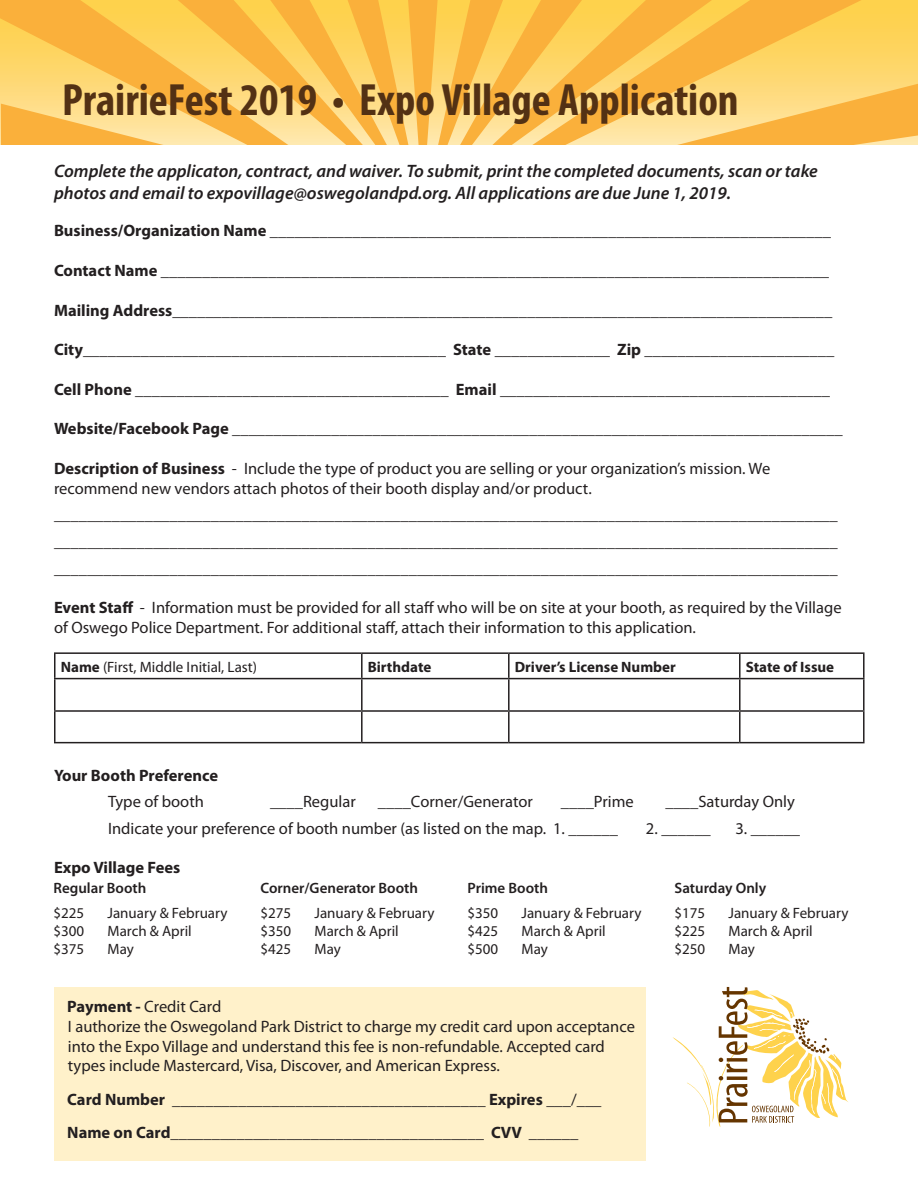
<style>
.page{position:relative;width:918px;height:1188px;background:#fff}
.page>*{position:absolute;margin:0;border:0;box-sizing:border-box;transform-origin:0 0}
.t1{font:700 condensed 45.45px "Myriad Pro";color:#533114}
.t2{font:italic 600 18px/21.6px "Myriad Pro";color:#231f20}
.t3{font:16.5px/19.8px "Myriad Pro";color:#231f20}
.t4{font:700 16.5px "Myriad Pro";color:#231f20}
.t5{font:15px "Myriad Pro";color:#231f20}
.t6{font:600 15px "Myriad Pro";color:#231f20}
.t7{font:700 15px "Myriad Pro";color:#231f20}
.s1{font-weight:700}
</style>
<div class="page">
<div style="left:54px;top:987px;width:592px;height:174px;background:#fff1ca"></div>
<svg style="left:862px;top:0;width:55px;height:84px;background:#fed45c"></svg>
<svg style="left:862px;top:84px;width:56px;height:61px;background:#fab94c"></svg>
<svg style="left:712px;top:0;width:150px;height:145px;background:#fcc75a"></svg>
<svg style="left:582px;top:0;width:130px;height:145px;background:#fcc65c"></svg>
<svg style="left:1px;top:0;width:581px;height:145px;background:#fcc659"></svg>
<hr style="left:54px;top:652px;width:308px;height:2px;background:#231f20">
<hr style="left:54px;top:654px;width:2px;height:24px;background:#231f20">
<hr style="left:362px;top:652px;width:147px;height:2px;background:#231f20">
<hr style="left:361px;top:654px;width:2px;height:24px;background:#231f20">
<hr style="left:509px;top:652px;width:231px;height:2px;background:#231f20">
<hr style="left:508px;top:654px;width:2px;height:24px;background:#231f20">
<hr style="left:740px;top:652px;width:125px;height:2px;background:#231f20">
<hr style="left:739px;top:654px;width:2px;height:24px;background:#231f20">
<hr style="left:863px;top:654px;width:2px;height:24px;background:#231f20">
<hr style="left:54px;top:678px;width:308px;height:1px;background:#231f20">
<hr style="left:54px;top:679px;width:2px;height:31px;background:#231f20">
<hr style="left:362px;top:678px;width:147px;height:1px;background:#231f20">
<hr style="left:361px;top:679px;width:2px;height:31px;background:#231f20">
<hr style="left:509px;top:678px;width:231px;height:1px;background:#231f20">
<hr style="left:508px;top:679px;width:2px;height:31px;background:#231f20">
<hr style="left:740px;top:678px;width:125px;height:1px;background:#231f20">
<hr style="left:739px;top:679px;width:2px;height:31px;background:#231f20">
<hr style="left:863px;top:679px;width:2px;height:31px;background:#231f20">
<hr style="left:54px;top:710px;width:308px;height:2px;background:#231f20">
<hr style="left:54px;top:712px;width:2px;height:30px;background:#231f20">
<hr style="left:362px;top:710px;width:147px;height:2px;background:#231f20">
<hr style="left:361px;top:712px;width:2px;height:30px;background:#231f20">
<hr style="left:509px;top:710px;width:231px;height:2px;background:#231f20">
<hr style="left:508px;top:712px;width:2px;height:30px;background:#231f20">
<hr style="left:740px;top:710px;width:125px;height:2px;background:#231f20">
<hr style="left:739px;top:712px;width:2px;height:30px;background:#231f20">
<hr style="left:863px;top:712px;width:2px;height:30px;background:#231f20">
<hr style="left:54px;top:742px;width:308px;height:1px;background:#231f20">
<hr style="left:362px;top:742px;width:147px;height:1px;background:#231f20">
<hr style="left:509px;top:742px;width:231px;height:1px;background:#231f20">
<hr style="left:740px;top:742px;width:125px;height:1px;background:#231f20">
<svg style="left:673px;top:987px;width:175px;height:140px"></svg>
<p class="t1" style="left:62px;top:71px;width:678px">PrairieFest 2019 • Expo Village Application</p>
<p class="t2" style="left:54px;top:160px;width:765px">Complete the applicaton, contract, and waiver. To submit, print the completed documents, scan or take photos and email to expovillage@oswegolandpd.org. All applications are due June 1, 2019.</p>
<p class="t3" style="left:54px;top:221px;width:778px"><span class="s1">Business/Organization Name</span> ____________________________________________________________________</p>
<p class="t3" style="left:54px;top:260px;width:777px"><span class="s1">Contact Name</span> _________________________________________________________________________________</p>
<p class="t3" style="left:54px;top:300px;width:780px"><span class="s1">Mailing Address</span>________________________________________________________________________________</p>
<p class="t3" style="left:54px;top:340px;width:782px"><span class="s1">City</span>____________________________________________ <span class="s1">State</span> ______________ <span class="s1">Zip</span> _______________________</p>
<p class="t3" style="left:54px;top:379px;width:778px"><span class="s1">Cell Phone</span> ______________________________________ <span class="s1">Email</span> ________________________________________</p>
<p class="t3" style="left:54px;top:419px;width:790px"><span class="s1">Website/Facebook Page</span> __________________________________________________________________________</p>
<p class="t3" style="left:54px;top:458px;width:718px"><span class="s1">Description of Business</span> - Include the type of product you are selling or your organization’s mission. We recommend new vendors attach photos of their booth display and/or product.</p>
<p class="t3" style="left:54px;top:505px;width:785px">_______________________________________________________________________________________________</p>
<p class="t3" style="left:54px;top:531px;width:785px">_______________________________________________________________________________________________</p>
<p class="t3" style="left:54px;top:558px;width:785px">_______________________________________________________________________________________________</p>
<p class="t3" style="left:54px;top:597px;width:789px"><span class="s1">Event Staff</span> - Information must be provided for all staff who will be on site at your booth, as required by the Village of Oswego Police Department. For additional staff, attach their information to this application.</p>
<p class="t5" style="left:61px;top:657px;width:198px"><span class="s1">Name</span> (First, Middle Initial, Last)</p>
<p class="t7" style="left:368px;top:657px;width:65px">Birthdate</p>
<p class="t7" style="left:515px;top:657px;width:163px">Driver’s License Number</p>
<p class="t7" style="left:746px;top:657px;width:90px">State of Issue</p>
<p class="t4" style="left:54px;top:764px;width:166px">Your Booth Preference</p>
<p class="t3" style="left:108px;top:791px;width:97px">Type of booth</p>
<p class="t3" style="left:270px;top:791px;width:87px">____Regular</p>
<p class="t3" style="left:378px;top:791px;width:156px">____Corner/Generator</p>
<p class="t3" style="left:561px;top:791px;width:74px">____Prime</p>
<p class="t3" style="left:665px;top:791px;width:131px">____Saturday Only</p>
<p class="t3" style="left:108px;top:818px;width:511px">Indicate your preference of booth number (as listed on the map. 1. ______</p>
<p class="t3" style="left:646px;top:818px;width:66px">2. ______</p>
<p class="t3" style="left:735px;top:818px;width:66px">3. ______</p>
<p class="t4" style="left:54px;top:857px;width:128px">Expo Village Fees</p>
<p class="t6" style="left:54px;top:878px;width:94px">Regular Booth</p>
<p class="t5" style="left:54px;top:903px;width:32px">$225</p>
<p class="t5" style="left:108px;top:903px;width:122px">January &amp; February</p>
<p class="t5" style="left:54px;top:921px;width:32px">$300</p>
<p class="t5" style="left:108px;top:921px;width:86px">March &amp; April</p>
<p class="t5" style="left:54px;top:939px;width:32px">$375</p>
<p class="t5" style="left:108px;top:939px;width:28px">May</p>
<p class="t6" style="left:261px;top:878px;width:159px">Corner/Generator Booth</p>
<p class="t5" style="left:261px;top:903px;width:32px">$275</p>
<p class="t5" style="left:315px;top:903px;width:122px">January &amp; February</p>
<p class="t5" style="left:261px;top:921px;width:32px">$350</p>
<p class="t5" style="left:315px;top:921px;width:86px">March &amp; April</p>
<p class="t5" style="left:261px;top:939px;width:32px">$425</p>
<p class="t5" style="left:315px;top:939px;width:28px">May</p>
<p class="t6" style="left:468px;top:878px;width:82px">Prime Booth</p>
<p class="t5" style="left:468px;top:903px;width:32px">$350</p>
<p class="t5" style="left:522px;top:903px;width:122px">January &amp; February</p>
<p class="t5" style="left:468px;top:921px;width:32px">$425</p>
<p class="t5" style="left:522px;top:921px;width:86px">March &amp; April</p>
<p class="t5" style="left:468px;top:939px;width:32px">$500</p>
<p class="t5" style="left:522px;top:939px;width:28px">May</p>
<p class="t3" style="left:67px;top:996px;width:156px"><span class="s1">Payment -</span> Credit Card</p>
<p class="t3" style="left:68px;top:1016px;width:568px">I authorize the Oswegoland Park District to charge my credit card upon acceptance</p>
<p class="t3" style="left:68px;top:1036px;width:538px">into the Expo Village and understand this fee is non-refundable. Accepted card</p>
<p class="t3" style="left:68px;top:1056px;width:433px">types include Mastercard, Visa, Discover, and American Express.</p>
<p class="t3" style="left:67px;top:1089px;width:536px"><span class="s1">Card Number</span> ______________________________________ <span class="s1">Expires</span> ___/___</p>
<p class="t3" style="left:67px;top:1122px;width:513px"><span class="s1">Name on Card</span>______________________________________ <span class="s1">CVV</span> ______</p>
<p class="t6" style="left:675px;top:878px;width:93px">Saturday Only</p>
<p class="t5" style="left:675px;top:903px;width:32px">$175</p>
<p class="t5" style="left:729px;top:903px;width:122px">January &amp; February</p>
<p class="t5" style="left:675px;top:921px;width:32px">$225</p>
<p class="t5" style="left:729px;top:921px;width:86px">March &amp; April</p>
<p class="t5" style="left:675px;top:939px;width:32px">$250</p>
<p class="t5" style="left:729px;top:939px;width:28px">May</p>
</div>
